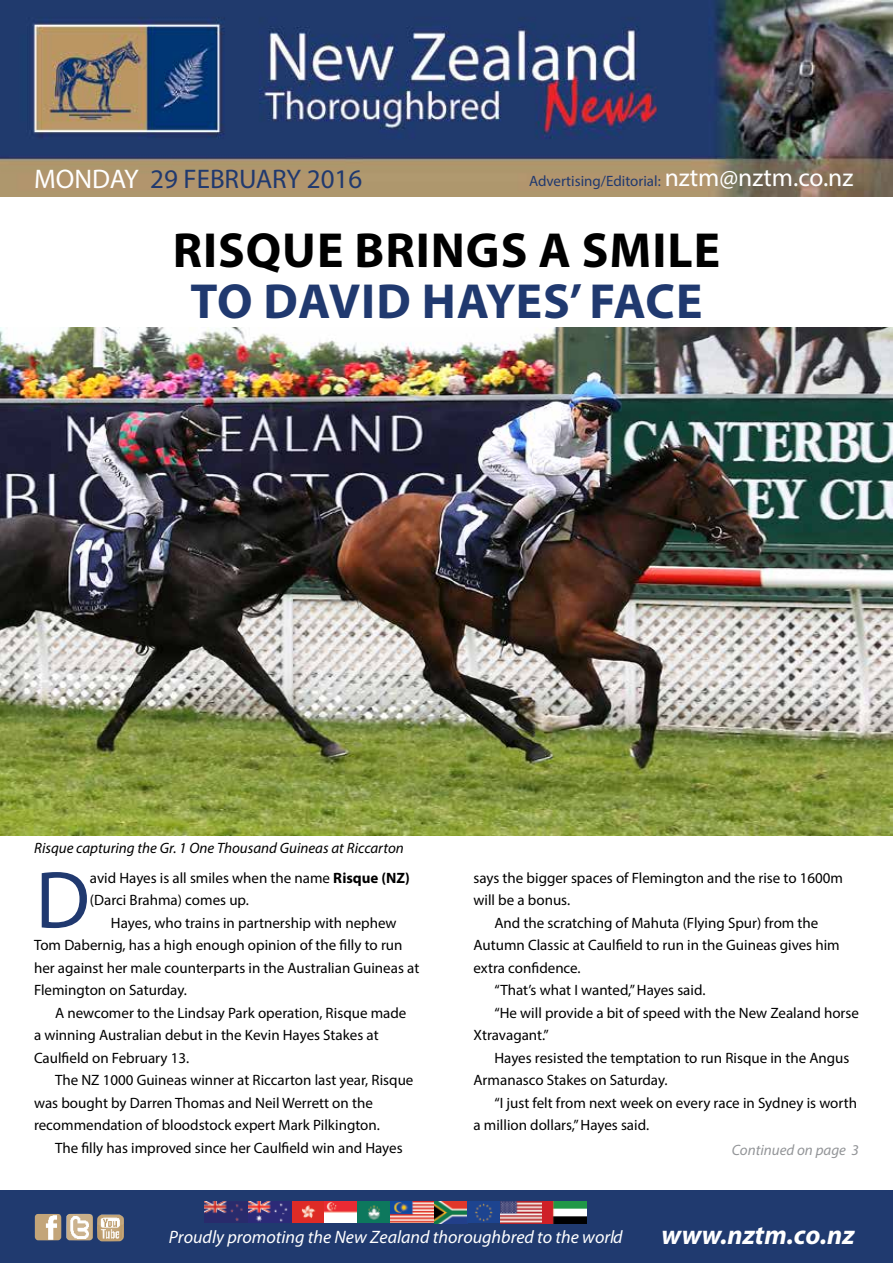
<style>
.page{position:relative;width:893px;height:1263px;background:#fff}
.page>*{position:absolute;margin:0;border:0;box-sizing:border-box;transform-origin:0 0}
.t1{font:81.75px "Myriad Pro";color:#20396f}
.t2{font:700 49.5px "Myriad Pro";letter-spacing:.02em;color:#000}
.t3{font:700 49.5px "Myriad Pro";letter-spacing:.005em;color:#20396f}
.t4{font:27px "Myriad Pro";color:#20396f}
.t5{font:italic 700 27px "Myriad Pro";color:#fff}
.t6{font:italic 18px "Myriad Pro";color:#fff}
.t7{font:15px/22.5px "Myriad Pro";color:#000}
.t8{font:italic 15px "Myriad Pro";color:#000}
.t9{font:15px "Myriad Pro";color:#20396f}
.t10{font:italic 15px "Myriad Pro";color:#939598}
.s1{color:#fff}
.s2{font-size:25.5px;color:#fff}
.s3{font-weight:700}
</style>
<div class="page">
<div style="left:0;top:1191px;width:893px;height:72px;background:#203a6f"></div>
<img style="left:97px;top:1214px;width:27px;height:27px">
<img style="left:66px;top:1214px;width:27px;height:26px">
<img style="left:35px;top:1214px;width:26px;height:26px">
<img style="left:205px;top:1201px;width:381px;height:22px">
<img style="left:0;top:327px;width:893px;height:508px">
<img style="left:0;top:0;width:893px;height:197px">
<h3 class="t4" style="left:34px;top:162px;width:330px"><span class="s1">MONDAY</span> 29 FEBRUARY 2016</h3>
<p class="t9" style="left:529px;top:171px;width:326px">Advertising/Editorial: <span class="s2">nztm@nztm.co.nz</span></p>
<h2 class="t2" style="left:173px;top:218px;width:549px">RISQUE BRINGS A SMILE</h2>
<h2 class="t3" style="left:190px;top:269px;width:513px">TO DAVID HAYES’ FACE</h2>
<p class="t8" style="left:34px;top:839px;width:371px">Risque capturing the Gr. 1 One Thousand Guineas at Riccarton</p>
<h1 class="t1" style="left:36px;top:850px;width:56px">D</h1>
<p class="t7" style="left:90px;top:866px;width:322px">avid Hayes is all smiles when the name <span class="s3">RISQUE (NZ) </span>(Darci Brahma) comes up.</p>
<p class="t7" style="left:34px;top:911px;width:387px;text-indent:77px">Hayes, who trains in partnership with nephew Tom Dabernig, has a high enough opinion of the filly to run her against her male counterparts in the Australian Guineas at Flemington on Saturday.</p>
<p class="t7" style="left:34px;top:1001px;width:374px;text-indent:21px">A newcomer to the Lindsay Park operation, Risque made a winning Australian debut in the Kevin Hayes Stakes at<br>Caulfield on February 13.</p>
<p class="t7" style="left:34px;top:1068px;width:381px;text-indent:21px">The NZ 1000 Guineas winner at Riccarton last year, Risque was bought by Darren Thomas and Neil Werrett on the recommendation of bloodstock expert Mark Pilkington.</p>
<p class="t7" style="left:55px;top:1136px;width:349px">The filly has improved since her Caulfield win and Hayes</p>
<p class="t7" style="left:473px;top:866px;width:371px">says the bigger spaces of Flemington and the rise to 1600m</p>
<p class="t7" style="left:473px;top:888px;width:98px">will be a bonus.</p>
<p class="t7" style="left:494px;top:911px;width:325px">And the scratching of Mahuta (Flying Spur) from the</p>
<p class="t7" style="left:473px;top:933px;width:368px">Autumn Classic at Caulfield to run in the Guineas gives him</p>
<p class="t7" style="left:473px;top:956px;width:109px">extra confidence.</p>
<p class="t7" style="left:494px;top:978px;width:212px">“That’s what I wanted,” Hayes said.</p>
<p class="t7" style="left:494px;top:1001px;width:366px">“He will provide a bit of speed with the New Zealand horse</p>
<p class="t7" style="left:473px;top:1023px;width:77px">Xtravagant.”</p>
<p class="t7" style="left:494px;top:1046px;width:356px">Hayes resisted the temptation to run Risque in the Angus</p>
<p class="t7" style="left:473px;top:1068px;width:196px">Armanasco Stakes on Saturday.</p>
<p class="t7" style="left:494px;top:1091px;width:364px">“I just felt from next week on every race in Sydney is worth</p>
<p class="t7" style="left:473px;top:1113px;width:177px">a million dollars,” Hayes said.</p>
<p class="t10" style="left:732px;top:1141px;width:129px">Continued on page 3</p>
<p class="t6" style="left:169px;top:1226px;width:455px">Proudly promoting the New Zealand thoroughbred to the world</p>
<h3 class="t5" style="left:661px;top:1217px;width:195px">www.nztm.co.nz</h3>
</div>
